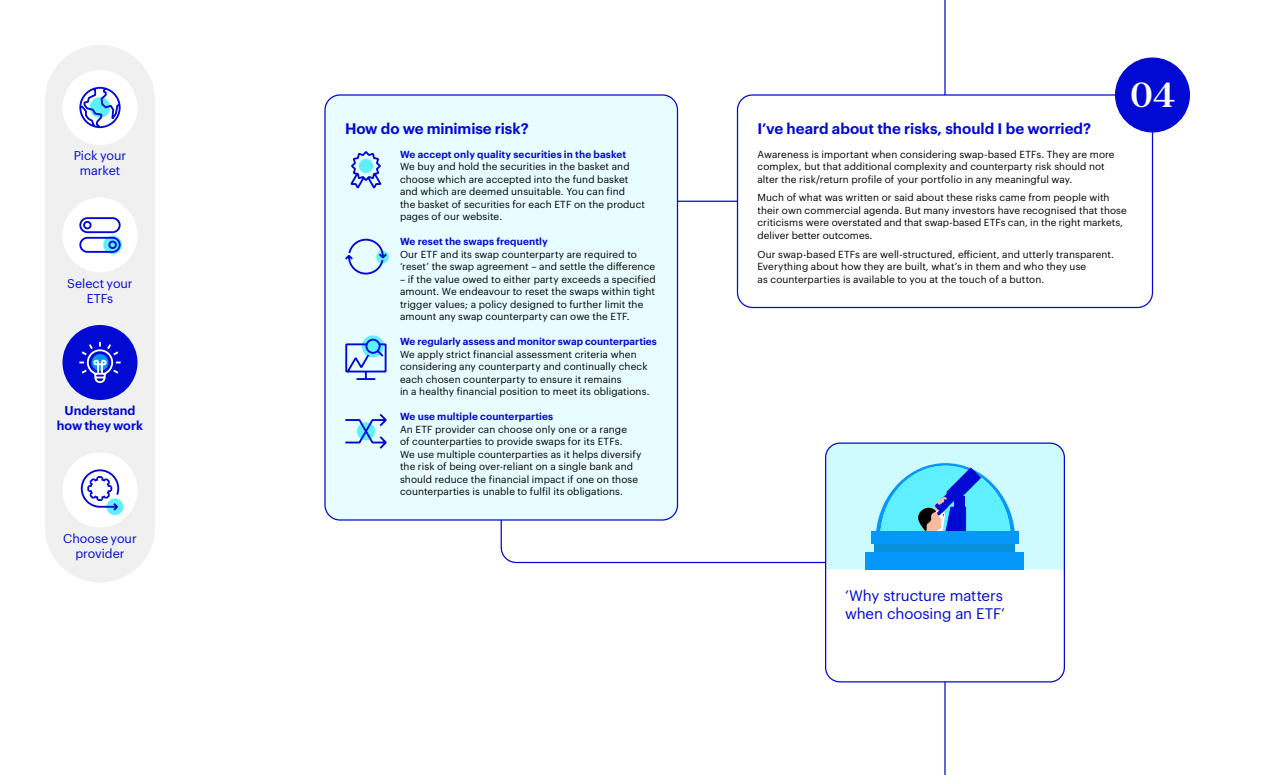
<style>
.page{position:relative;width:1280px;height:775px;background:#fff}
.page>*{position:absolute;margin:0;border:0;box-sizing:border-box;transform-origin:0 0}
.t1{font:32.5px "Invesco Editor";color:#fff}
.t2{font:600 15px "Graphik";letter-spacing:-.005em;color:#000ad2}
.t3{font:15px/18.8px "Graphik";letter-spacing:-.005em;color:#000ad2}
.t4{font:12.5px/15px "Graphik";color:#000ad2;text-align:center}
.t5{font:600 12.5px/15px "Graphik";color:#000ad2;text-align:center}
.t6{font:10px/12.5px "Graphik";letter-spacing:.01em;color:#000}
.t7{font:600 10px "Graphik";letter-spacing:.01em;color:#000ad2}
</style>
<div class="page">
<hr style="left:635px;top:201px;width:115px;height:1px;background:#000ad1">
<svg style="left:500px;top:376px;width:325px;height:188px"></svg>
<hr style="left:944px;top:0;width:2px;height:99px;background:#000ad1">
<div style="left:737px;top:94px;width:416px;height:214px;border:1px solid #000ad2;border-radius:15px"></div>
<div style="left:1116px;top:58px;width:73px;height:74px;background:#000ad2;border-radius:50%"></div>
<div style="left:1115px;top:58px;width:75px;height:74px;border:1px solid #000ad2;border-radius:50%"></div>
<svg style="left:825px;top:444px;width:240px;height:125px;background:#a6e6f9"></svg>
<div style="left:875px;top:544px;width:140px;height:13px;background:#0990db"></div>
<div style="left:866px;top:552px;width:158px;height:17px;background:#0598fa"></div>
<div style="left:871px;top:532px;width:148px;height:12px;background:#0598fa"></div>
<div style="left:825px;top:442px;width:240px;height:240px;border:1px solid #000ad2;border-radius:14px"></div>
<hr style="left:944px;top:682px;width:2px;height:93px;background:#000ad1">
<div style="left:325px;top:95px;width:353px;height:425px;background:#e7fdff;border-radius:15px"></div>
<svg style="left:350px;top:151px;width:32px;height:38px"></svg>
<svg style="left:345px;top:413px;width:42px;height:36px"></svg>
<svg style="left:345px;top:238px;width:43px;height:37px"></svg>
<svg style="left:362px;top:335px;width:22px;height:22px"></svg>
<svg style="left:345px;top:338px;width:42px;height:42px"></svg>
<div style="left:45px;top:45px;width:110px;height:537px;background:#f0f0f0;border-radius:55px"></div>
<div style="left:62px;top:452px;width:76px;height:76px;background:#fff;border-radius:50%"></div>
<div style="left:107px;top:498px;width:16px;height:17px;background:#5ff0ff;border-radius:50%"></div>
<svg style="left:80px;top:469px;width:40px;height:44px"></svg>
<div style="left:62px;top:198px;width:76px;height:74px;background:#fff;border-radius:50%"></div>
<svg style="left:79px;top:217px;width:43px;height:37px"></svg>
<div style="left:62px;top:325px;width:76px;height:75px;background:#000ad2;border-radius:50%"></div>
<svg style="left:79px;top:341px;width:42px;height:43px"></svg>
<div style="left:62px;top:70px;width:76px;height:75px;background:#fff;border-radius:50%"></div>
<svg style="left:79px;top:86px;width:42px;height:43px"></svg>
<p class="t4" style="left:74px;top:147px;width:54px">Pick your market</p>
<p class="t4" style="left:67px;top:274px;width:67px">Select your<br>ETFs</p>
<p class="t5" style="left:57px;top:402px;width:88px">Understand how they work</p>
<p class="t4" style="left:63px;top:529px;width:75px">Choose your provider</p>
<h2 class="t2" style="left:345px;top:117px;width:185px">How do we minimise risk?</h2>
<p class="t7" style="left:400px;top:146px;width:228px">We accept only quality securities in the basket</p>
<p class="t6" style="left:400px;top:159px;width:247px">We buy and hold the securities in the basket and choose which are accepted into the fund basket and which are deemed unsuitable. You can find<br>the basket of securities for each ETF on the product pages of our website.</p>
<p class="t7" style="left:400px;top:234px;width:149px">We reset the swaps frequently</p>
<p class="t6" style="left:400px;top:247px;width:257px">Our ETF and its swap counterparty are required to ‘reset’ the swap agreement – and settle the difference</p>
<p class="t6" style="left:400px;top:272px;width:257px">– if the value owed to either party exceeds a specified amount. We endeavour to reset the swaps within tight trigger values; a policy designed to further limit the amount any swap counterparty can owe the ETF.</p>
<p class="t7" style="left:400px;top:334px;width:258px">We regularly assess and monitor swap counterparties</p>
<p class="t6" style="left:400px;top:347px;width:251px">We apply strict financial assessment criteria when considering any counterparty and continually check each chosen counterparty to ensure it remains<br>in a healthy financial position to meet its obligations.</p>
<p class="t7" style="left:400px;top:409px;width:155px">We use multiple counterparties</p>
<p class="t6" style="left:400px;top:422px;width:243px">An ETF provider can choose only one or a range<br>of counterparties to provide swaps for its ETFs.<br>We use multiple counterparties as it helps diversify the risk of being over-reliant on a single bank and should reduce the financial impact if one on those counterparties is unable to fulfil its obligations.</p>
<h1 class="t1" style="left:1130px;top:74px;width:47px">04</h1>
<h2 class="t2" style="left:758px;top:117px;width:335px">I’ve heard about the risks, should I be worried?</h2>
<p class="t6" style="left:758px;top:147px;width:359px">Awareness is important when considering swap-based ETFs. They are more complex, but that additional complexity and counterparty risk should not alter the risk/return profile of your portfolio in any meaningful way.</p>
<p class="t6" style="left:758px;top:191px;width:371px">Much of what was written or said about these risks came from people with their own commercial agenda. But many investors have recognised that those criticisms were overstated and that swap-based ETFs can, in the right markets, deliver better outcomes.</p>
<p class="t6" style="left:758px;top:247px;width:358px">Our swap-based ETFs are well-structured, efficient, and utterly transparent.<br>Everything about how they are built, what’s in them and who they use<br>as counterparties is available to you at the touch of a button.</p>
<h2 class="t3" style="left:845px;top:585px;width:162px">‘Why structure matters when choosing an ETF’</h2>
</div>
